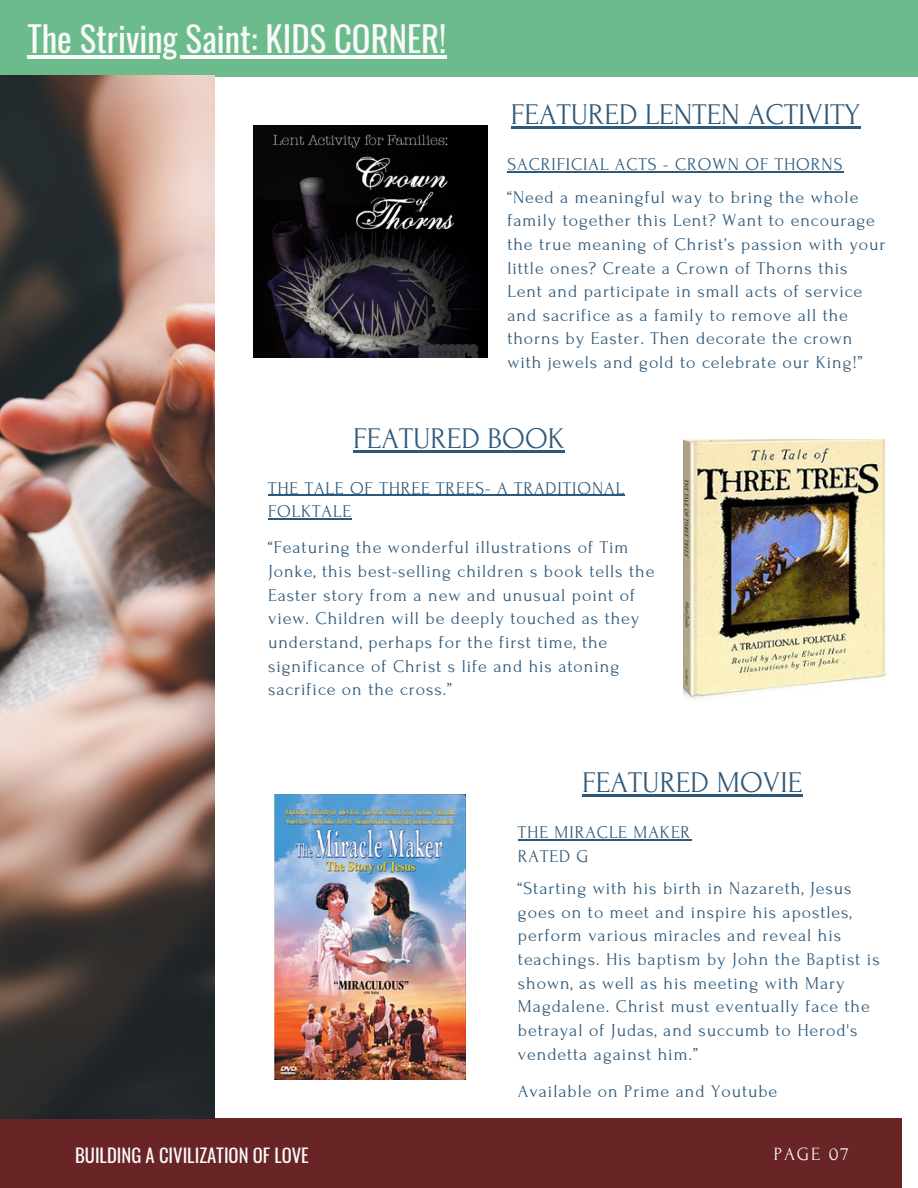
<style>
.page{position:relative;width:918px;height:1188px;background:#fff}
.page>*{position:absolute;margin:0;border:0;box-sizing:border-box;transform-origin:0 0}
.t1{font:34.8px "Oswald";color:#fafafa}
.t2{font:30px "Forum";color:#2e597b}
.t3{font:18.6px "Oswald";color:#fafafa}
.t4{font:18.6px "Forum";letter-spacing:.1em;color:#fafafa}
.t5{font:18px/23.7px "Forum";letter-spacing:.05em;color:#2e597b}
</style>
<div class="page">
<div style="left:0;top:1119px;width:901px;height:69px;background:#692525"></div>
<div style="left:0;top:0;width:918px;height:76px;background:#6cbb8d"></div>
<img style="left:0;top:76px;width:215px;height:1043px">
<img style="left:253px;top:125px;width:234px;height:232px">
<img style="left:684px;top:439px;width:203px;height:260px">
<img style="left:275px;top:795px;width:191px;height:284px">
<hr style="left:27px;top:55px;width:419px;height:4px;background:#fafafa">
<hr style="left:507px;top:171px;width:336px;height:1px;background:#2e597b">
<hr style="left:518px;top:839px;width:173px;height:1px;background:#2e597b">
<hr style="left:511px;top:126px;width:349px;height:3px;background:#2e597b">
<hr style="left:353px;top:450px;width:212px;height:2px;background:#2e597b">
<hr style="left:582px;top:794px;width:220px;height:2px;background:#2e597b">
<hr style="left:268px;top:495px;width:357px;height:1px;background:#2e597b">
<hr style="left:268px;top:519px;width:84px;height:1px;background:#2e597b">
<p class="t1" style="left:27px;top:12px;width:421px">The Striving Saint: KIDS CORNER!</p>
<p class="t2" style="left:511px;top:98px;width:351px">FEATURED LENTEN ACTIVITY</p>
<p class="t5" style="left:507px;top:153px;width:337px">SACRIFICIAL ACTS - CROWN OF THORNS</p>
<p class="t5" style="left:507px;top:185px;width:380px">“Need a meaningful way to bring the whole family together this Lent? Want to encourage the true meaning of Christ’s passion with your little ones? Create a Crown of Thorns this Lent and participate in small acts of service and sacrifice as a family to remove all the thorns by Easter. Then decorate the crown with jewels and gold to celebrate our King!”</p>
<p class="t2" style="left:353px;top:422px;width:213px">FEATURED BOOK</p>
<p class="t5" style="left:268px;top:476px;width:358px">THE TALE OF THREE TREES- A TRADITIONAL<br>FOLKTALE</p>
<p class="t5" style="left:268px;top:536px;width:388px">“Featuring the wonderful illustrations of Tim Jonke, this best-selling children s book tells the Easter story from a new and unusual point of view. Children will be deeply touched as they understand, perhaps for the first time, the significance of Christ s life and his atoning sacrifice on the cross.”</p>
<p class="t2" style="left:582px;top:766px;width:222px">FEATURED MOVIE</p>
<p class="t5" style="left:518px;top:821px;width:174px">THE MIRACLE MAKER</p>
<p class="t5" style="left:518px;top:844px;width:72px">RATED G</p>
<p class="t5" style="left:518px;top:877px;width:363px">“Starting with his birth in Nazareth, Jesus goes on to meet and inspire his apostles, perform various miracles and reveal his teachings. His baptism by John the Baptist is shown, as well as his meeting with Mary Magdalene. Christ must eventually face the betrayal of Judas, and succumb to Herod's vendetta against him.”</p>
<p class="t5" style="left:518px;top:1079px;width:261px">Available on Prime and Youtube</p>
<p class="t3" style="left:75px;top:1141px;width:235px">BUILDING A CIVILIZATION OF LOVE</p>
<p class="t4" style="left:774px;top:1144px;width:76px">PAGE 07</p>
</div>
